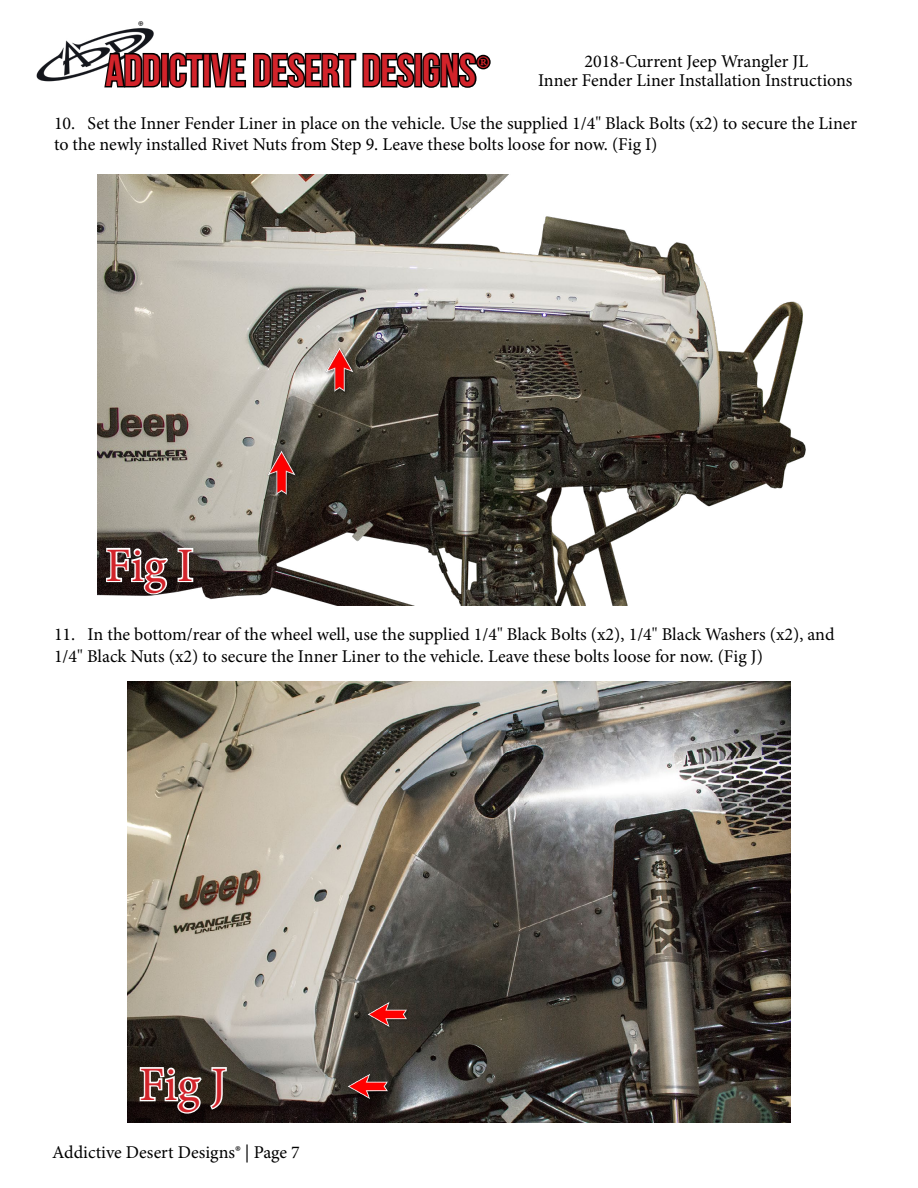
<style>
.page{position:relative;width:918px;height:1188px;background:#fff}
.page>*{position:absolute;margin:0;border:0;box-sizing:border-box;transform-origin:0 0}
.t1{font:48px "Minion Pro";color:#d2232a}
.t2{font:45px "Bebas Neue";color:#d2232a}
.t3{font:18px/21.6px "Minion Pro";color:#000}
.s1{font-family:"Minion Pro"}
</style>
<div class="page">
<img style="left:36px;top:28px;width:118px;height:54px">
<svg style="left:103px;top:51px;width:59px;height:37px"></svg>
<div style="left:161px;top:53px;width:8px;height:34px;border:3px solid #000"></div>
<svg style="left:168px;top:52px;width:323px;height:36px"></svg>
<img style="left:97px;top:174px;width:709px;height:431px">
<img style="left:324px;top:346px;width:33px;height:49px">
<img style="left:266px;top:450px;width:34px;height:48px">
<svg style="left:105px;top:546px;width:65px;height:50px"></svg>
<svg style="left:176px;top:546px;width:19px;height:38px"></svg>
<img style="left:128px;top:681px;width:662px;height:442px">
<img style="left:366px;top:1000px;width:44px;height:31px">
<img style="left:347px;top:1073px;width:44px;height:30px">
<svg style="left:138px;top:1066px;width:90px;height:49px"></svg>
<p class="t3" style="left:538px;top:51px;width:316px;line-height:19.4px;text-align:center">2018-Current Jeep Wrangler JL<br>Inner Fender Liner Installation Instructions</p>
<h2 class="t2" style="left:106px;top:46px;width:386px">ADDICTIVE DESERT DESIGNS<span class="s1">®</span></h2>
<p class="t3" style="left:54px;top:112px;width:805px">10. Set the Inner Fender Liner in place on the vehicle. Use the supplied 1/4" Black Bolts (x2) to secure the Liner to the newly installed Rivet Nuts from Step 9. Leave these bolts loose for now. (Fig I)</p>
<h1 class="t1" style="left:106px;top:533px;width:89px">Fig I</h1>
<p class="t3" style="left:54px;top:624px;width:782px">11. In the bottom/rear of the wheel well, use the supplied 1/4" Black Bolts (x2), 1/4" Black Washers (x2), and<br>1/4" Black Nuts (x2) to secure the Inner Liner to the vehicle. Leave these bolts loose for now. (Fig J)</p>
<h1 class="t1" style="left:139px;top:1052px;width:89px">Fig J</h1>
<p class="t3" style="left:52px;top:1141px;width:249px">Addictive Desert Designs® | Page 7</p>
</div>
